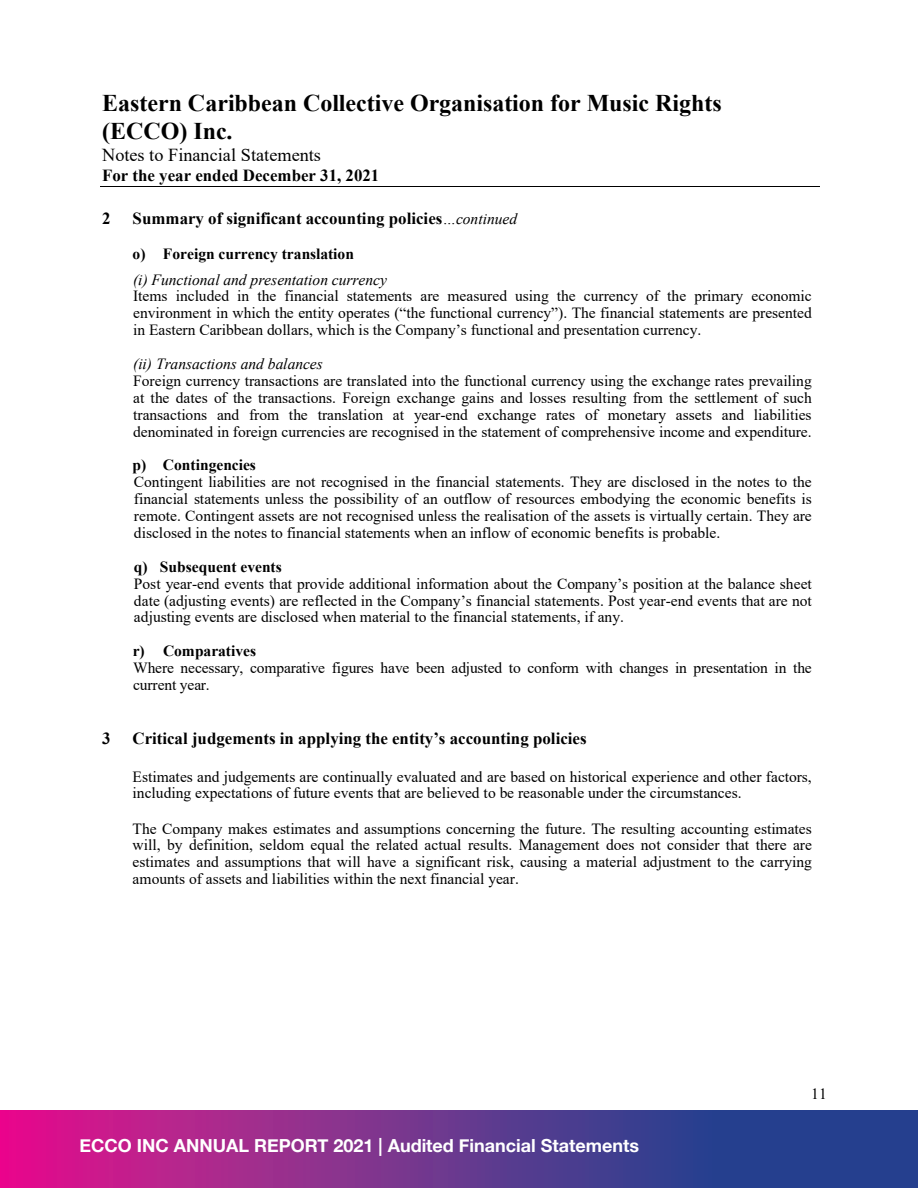
<style>
.page{position:relative;width:918px;height:1188px;background:#fff}
.page>*{position:absolute;margin:0;border:0;box-sizing:border-box;transform-origin:0 0}
.t1{font:700 24px/27.6px "Times New Roman";color:#000}
.t2{font:18.3px "Times New Roman";color:#000}
.t3{font:700 18px "Helvetica Neue";color:#fff}
.t4{font:700 16.95px "Times New Roman";color:#000}
.t5{font:15.6px/17px "Times New Roman";color:#000}
.t6{font:italic 15.6px/25.8px "Times New Roman";color:#000}
.s1{font-weight:400;font-style:italic;font-size:15.6px}
.s2{font-weight:700;font-style:normal}
.s3{font-style:italic}
.s4{font-weight:700}
</style>
<div class="page">
<svg style="left:0;top:1110px;width:918px;height:78px;background:#71318d"></svg>
<hr style="left:100px;top:186px;width:720px;height:1px;background:#000">
<p class="t1" style="left:102px;top:89px;width:621px">Eastern Caribbean Collective Organisation for Music Rights (ECCO) Inc.</p>
<p class="t2" style="left:102px;top:142px;width:220px">Notes to Financial Statements</p>
<p class="t4" style="left:102px;top:163px;width:279px">For the year ended December 31, 2021</p>
<p class="t4" style="left:102px;top:206px;width:10px">2</p>
<p class="t4" style="left:133px;top:206px;width:386px">Summary of significant accounting policies<span class="s1">…continued</span></p>
<p class="t6" style="left:133px;top:240px;width:256px"><span class="s2">o) Foreign currency translation<br></span>(i) Functional and presentation currency</p>
<p class="t5" style="left:133px;top:287px;width:680px;text-align:justify">Items included in the financial statements are measured using the currency of the primary economic environment in which the entity operates (“the functional currency”). The financial statements are presented in Eastern Caribbean dollars, which is the Company’s functional and presentation currency.</p>
<p class="t5" style="left:133px;top:355px;width:680px"><span class="s3">(ii) Transactions and balances<br></span>Foreign currency transactions are translated into the functional currency using the exchange rates prevailing at the dates of the transactions. Foreign exchange gains and losses resulting from the settlement of such transactions and from the translation at year-end exchange rates of monetary assets and liabilities denominated in foreign currencies are recognised in the statement of comprehensive income and expenditure.</p>
<p class="t5" style="left:133px;top:456px;width:681px"><span class="s4">p) Contingencies<br></span>Contingent liabilities are not recognised in the financial statements. They are disclosed in the notes to the financial statements unless the possibility of an outflow of resources embodying the economic benefits is remote. Contingent assets are not recognised unless the realisation of the assets is virtually certain. They are disclosed in the notes to financial statements when an inflow of economic benefits is probable.</p>
<p class="t5" style="left:134px;top:558px;width:680px"><span class="s4">q) Subsequent events<br></span>Post year-end events that provide additional information about the Company’s position at the balance sheet date (adjusting events) are reflected in the Company’s financial statements. Post year-end events that are not adjusting events are disclosed when material to the financial statements, if any.</p>
<p class="t5" style="left:133px;top:642px;width:681px"><span class="s4">r) Comparatives<br></span>Where necessary, comparative figures have been adjusted to conform with changes in presentation in the current year.</p>
<p class="t4" style="left:102px;top:726px;width:10px">3</p>
<p class="t4" style="left:133px;top:726px;width:456px">Critical judgements in applying the entity’s accounting policies</p>
<p class="t5" style="left:133px;top:767px;width:681px">Estimates and judgements are continually evaluated and are based on historical experience and other factors, including expectations of future events that are believed to be reasonable under the circumstances.</p>
<p class="t5" style="left:133px;top:819px;width:681px;text-align:justify">The Company makes estimates and assumptions concerning the future. The resulting accounting estimates will, by definition, seldom equal the related actual results. Management does not consider that there are estimates and assumptions that will have a significant risk, causing a material adjustment to the carrying amounts of assets and liabilities within the next financial year.</p>
<p class="t3" style="left:80px;top:1132px;width:561px">ECCO INC ANNUAL REPORT 2021 | Audited Financial Statements</p>
<p class="t5" style="left:811px;top:1085px;width:17px">11</p>
</div>
